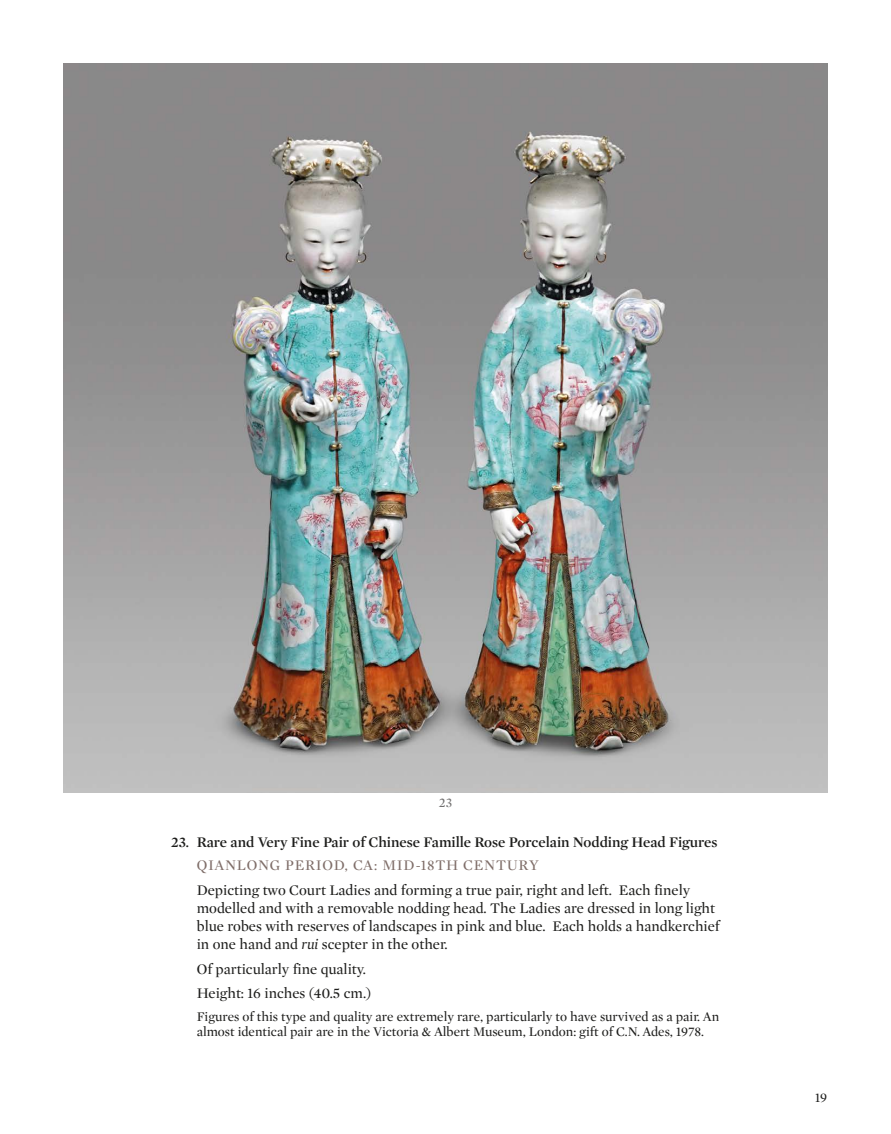
<style>
.page{position:relative;width:891px;height:1134px;background:#fff}
.page>*{position:absolute;margin:0;border:0;box-sizing:border-box;transform-origin:0 0}
.t1{font:15px/18px "Mercury Display";color:#1d1d1b}
.t2{font:600 15px "Mercury Display";color:#1d1d1b}
.t3{font:15px "Mercury Display";letter-spacing:.05em;color:#7f6e69}
.t4{font:13.5px/15px "Mercury Display";color:#1d1d1b}
.t5{font:13.5px "Mercury Display";color:#706f6f}
.s1{font-style:italic}
</style>
<div class="page">
<img style="left:64px;top:64px;width:763px;height:729px">
<p class="t5" style="left:439px;top:793px;width:15px">23</p>
<p class="t2" style="left:171px;top:832px;width:548px">23. Rare and Very Fine Pair of Chinese Famille Rose Porcelain Nodding Head Figures</p>
<p class="t3" style="left:197px;top:854px;width:343px">QIANLONG PERIOD, CA: MID-18TH CENTURY</p>
<p class="t1" style="left:197px;top:881px;width:525px">Depicting two Court Ladies and forming a true pair, right and left. Each finely modelled and with a removable nodding head. The Ladies are dressed in long light blue robes with reserves of landscapes in pink and blue. Each holds a handkerchief in one hand and <span class="s1">rui</span> scepter in the other.</p>
<p class="t1" style="left:197px;top:956px;width:176px;line-height:24.3px">Of particularly fine quality.<br>Height: 16 inches (40.5 cm.)</p>
<p class="t4" style="left:197px;top:1009px;width:524px">Figures of this type and quality are extremely rare, particularly to have survived as a pair. An almost identical pair are in the Victoria &amp; Albert Museum, London: gift of C.N. Ades, 1978.</p>
<p class="t4" style="left:815px;top:1089px;width:14px">19</p>
</div>
